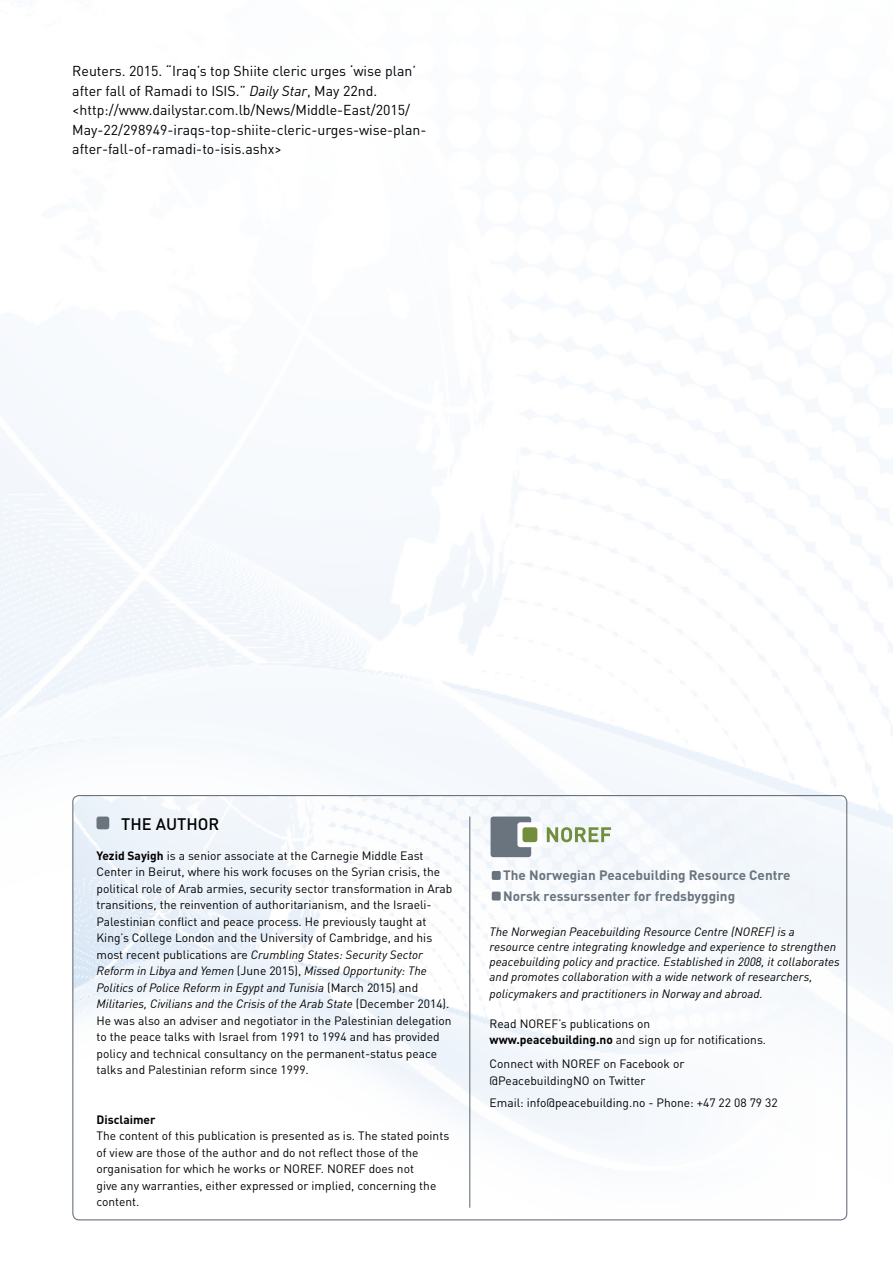
<style>
.page{position:relative;width:893px;height:1263px;background:#fff}
.page>*{position:absolute;margin:0;border:0;box-sizing:border-box;transform-origin:0 0}
.t1{font:500 16.5px "DIN";color:#000}
.t2{font:14.25px/19.5px "DIN";color:#000}
.t3{font:700 13.5px/21px "DIN";color:#69747e}
.t4{font:12px/16.5px "DIN";color:#000}
.t5{font:italic 12px/15px "DIN";color:#000}
.t6{font:700 12px "DIN";color:#000}
.s1{font-style:italic}
.s2{font-weight:700}
</style>
<div class="page">
<img style="left:74px;top:795px;width:773px;height:425px">
<hr style="left:469px;top:816px;width:1px;height:392px;background:#69747e">
<div style="left:97px;top:816px;width:12px;height:13px;background:#69747e;border-radius:2px"></div>
<svg style="left:547px;top:827px;width:64px;height:15px"></svg>
<div style="left:491px;top:816px;width:40px;height:41px;background:#69747e;border-radius:3px"></div>
<div style="left:517px;top:822px;width:25px;height:25px;background:#fff;border-radius:3px"></div>
<div style="left:522px;top:827px;width:15px;height:15px;background:#738e3a;border-radius:3px"></div>
<div style="left:492px;top:871px;width:9px;height:9px;background:#69747e;border-radius:2px"></div>
<div style="left:492px;top:891px;width:9px;height:9px;background:#69747e;border-radius:2px"></div>
<p class="t2" style="left:72px;top:61px;width:356px">Reuters. 2015. “Iraq’s top Shiite cleric urges ‘wise plan’ after fall of Ramadi to ISIS.” <span class="s1">Daily Star</span>, May 22nd. &lt;http://www.dailystar.com.lb/News/Middle-East/2015/ May-22/298949-iraqs-top-shiite-cleric-urges-wise-plan&shy;after-fall-of-ramadi-to-isis.ashx&gt;</p>
<h1 class="t1" style="left:121px;top:814px;width:100px">THE AUTHOR</h1>
<p class="t4" style="left:97px;top:847px;width:357px"><span class="s2">Yezid Sayigh</span> is a senior associate at the Carnegie Middle East Center in Beirut, where his work focuses on the Syrian crisis, the political role of Arab armies, security sector transformation in Arab transitions, the reinvention of authoritarianism, and the Israeli-Palestinian conflict and peace process. He previously taught at King’s College London and the University of Cambridge, and his most recent publications are <span class="s1">Crumbling States: Security Sector Reform in Libya and Yemen</span> (June 2015), <span class="s1">Missed Opportunity: The Politics of Police Reform in Egypt and Tunisia</span> (March 2015) and <span class="s1">Militaries, Civilians and the Crisis of the Arab State</span> (December 2014).<br>He was also an adviser and negotiator in the Palestinian delegation to the peace talks with Israel from 1991 to 1994 and has provided policy and technical consultancy on the permanent-status peace talks and Palestinian reform since 1999.</p>
<p class="t6" style="left:97px;top:1111px;width:61px">Disclaimer</p>
<p class="t4" style="left:97px;top:1127px;width:354px">The content of this publication is presented as is. The stated points of view are those of the author and do not reflect those of the organisation for which he works or NOREF. NOREF does not<br>give any warranties, either expressed or implied, concerning the content.</p>
<p class="t3" style="left:503px;top:864px;width:289px">The Norwegian Peacebuilding Resource Centre<br>Norsk ressurssenter for fredsbygging</p>
<p class="t5" style="left:490px;top:924px;width:352px">The Norwegian Peacebuilding Resource Centre (NOREF) is a resource centre integrating knowledge and experience to strengthen peacebuilding policy and practice. Established in 2008, it collaborates and promotes collaboration with a wide network of researchers,</p>
<p class="t5" style="left:490px;top:986px;width:275px">policymakers and practitioners in Norway and abroad.</p>
<p class="t4" style="left:490px;top:1015px;width:278px">Read NOREF’s publications on <span class="s2">www.peacebuilding.no</span> and sign up for notifications.</p>
<p class="t4" style="left:490px;top:1056px;width:196px">Connect with NOREF on Facebook or @PeacebuildingNO on Twitter</p>
<p class="t4" style="left:490px;top:1094px;width:290px">Email: info@peacebuilding.no - Phone: +47 22 08 79 32</p>
</div>
